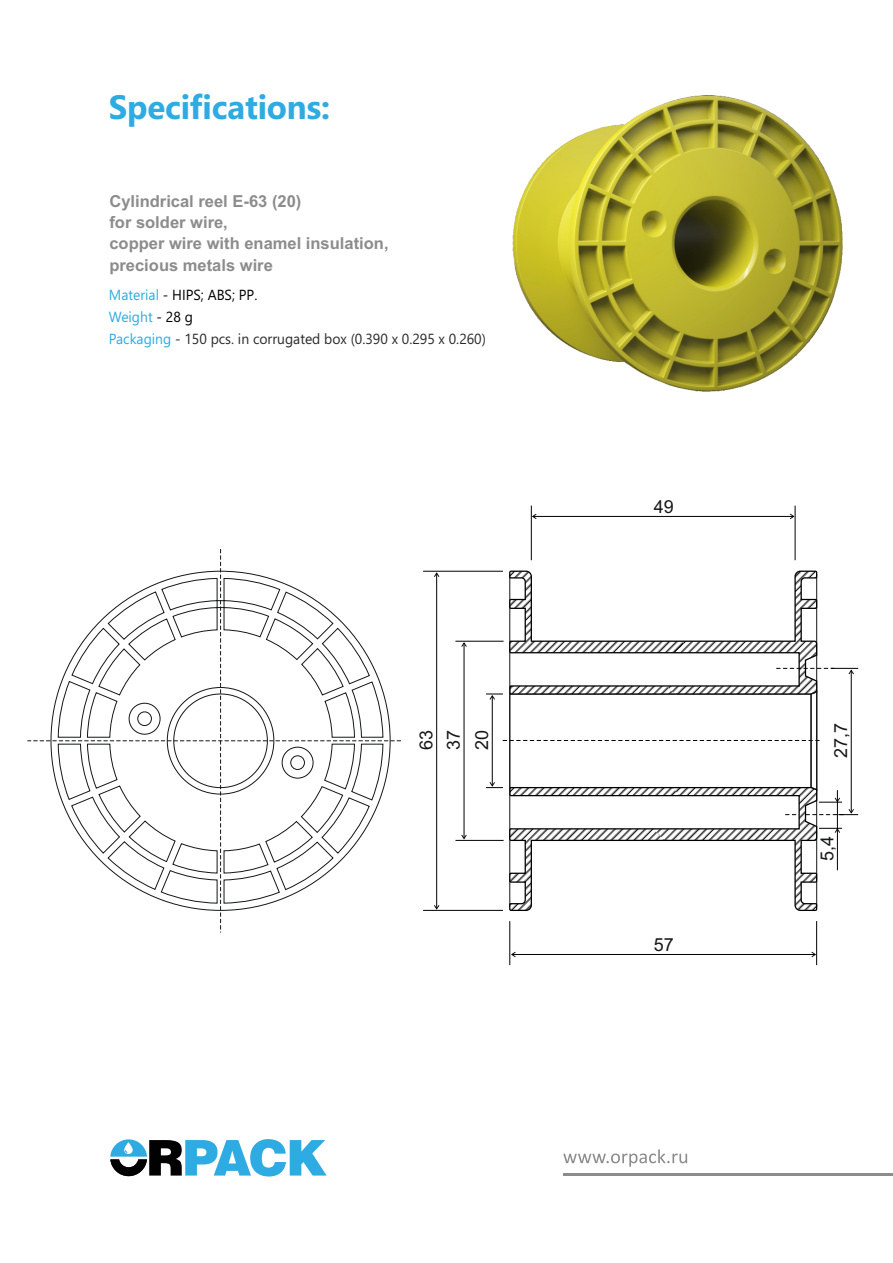
<style>
.page{position:relative;width:893px;height:1263px;background:#fff}
.page>*{position:absolute;margin:0;border:0;box-sizing:border-box;transform-origin:0 0}
.t1{font:700 33.75px "Segoe UI";letter-spacing:-.005em;color:#2dabe2}
.t2{font:18px/27.8px "Arial";color:#151616;text-align:justify}
.t3{font:700 16.5px/21.3px "Arial";color:#8d8c8c}
.t4{font:14.7px/22px "Segoe UI";color:#2b2a29;scale:.95 1}
.s1{color:#2dabe2}
.s2{color:#000}
</style>
<div class="page">
<svg style="left:563px;top:1149px;width:124px;height:18px"></svg>
<hr style="left:563px;top:1173px;width:330px;height:2px;background:#8d8c8c">
<svg style="left:110px;top:1139px;width:217px;height:37px"></svg>
<img style="left:512px;top:95px;width:331px;height:297px">
<svg style="left:50px;top:570px;width:341px;height:341px"></svg>
<div style="left:217px;top:600px;width:7px;height:8px;border:1px solid #151616"></div>
<div style="left:137px;top:711px;width:15px;height:15px;border:1px solid #151616;border-radius:50%"></div>
<div style="left:129px;top:703px;width:31px;height:32px;border:1px solid #151616;border-radius:50%"></div>
<div style="left:290px;top:755px;width:15px;height:15px;border:1px solid #151616;border-radius:50%"></div>
<div style="left:282px;top:747px;width:31px;height:31px;border:1px solid #151616;border-radius:50%"></div>
<hr style="left:531px;top:506px;width:1px;height:54px;background:#000">
<hr style="left:533px;top:516px;width:260px;height:1px;background:#000">
<svg style="left:790px;top:514px;width:4px;height:5px"></svg>
<svg style="left:532px;top:514px;width:5px;height:5px"></svg>
<hr style="left:795px;top:506px;width:1px;height:54px;background:#000">
<hr style="left:816px;top:921px;width:1px;height:44px;background:#000">
<hr style="left:509px;top:921px;width:1px;height:44px;background:#000">
<hr style="left:513px;top:954px;width:302px;height:1px;background:#000">
<svg style="left:811px;top:952px;width:5px;height:5px"></svg>
<svg style="left:511px;top:952px;width:5px;height:5px"></svg>
<hr style="left:464px;top:643px;width:1px;height:195px;background:#000">
<svg style="left:461px;top:642px;width:6px;height:5px"></svg>
<svg style="left:461px;top:835px;width:6px;height:4px"></svg>
<hr style="left:455px;top:840px;width:49px;height:1px;background:#000">
<hr style="left:455px;top:641px;width:49px;height:1px;background:#000">
<hr style="left:423px;top:571px;width:80px;height:1px;background:#000">
<hr style="left:423px;top:910px;width:80px;height:1px;background:#000">
<svg style="left:434px;top:905px;width:5px;height:5px"></svg>
<hr style="left:436px;top:574px;width:1px;height:334px;background:#000">
<svg style="left:434px;top:572px;width:5px;height:5px"></svg>
<svg style="left:486px;top:570px;width:372px;height:341px"></svg>
<h1 class="t1" style="left:109px;top:94px;width:223px">Specifications:</h1>
<p class="t3" style="left:109px;top:192px;width:281px">Cylindrical reel E-63 (20)<br>for solder wire,<br>copper wire with enamel insulation, precious metals wire</p>
<p class="t4" style="left:109px;top:285px;width:398px"><span class="s1">Material</span> <span class="s2">- HIPS; ABS; PP.<br></span><span class="s1">Weight</span> <span class="s2">- 28 g<br></span><span class="s1">Packaging</span> - 150 pcs. in corrugated box (0.390 x 0.295 x 0.260)</p>
<p class="t2" style="left:414px;top:750px;width:22px;rotate:-90deg">63<br>37<br>20</p>
<p class="t2" style="left:654px;top:495px;width:22px">49</p>
<p class="t2" style="left:654px;top:933px;width:22px">57</p>
<p class="t2" style="left:829px;top:757px;width:37px;rotate:-90deg">27,7</p>
<p class="t2" style="left:815px;top:861px;width:27px;rotate:-90deg">5,4</p>
</div>
